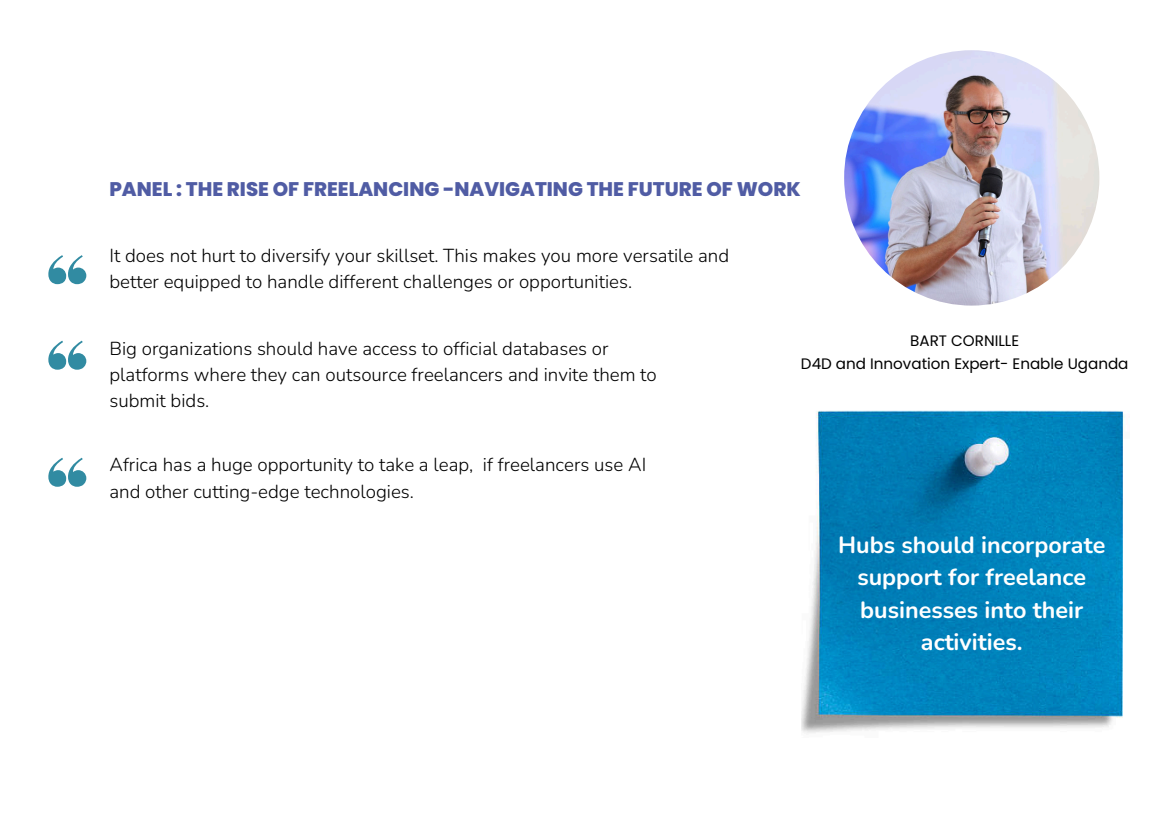
<style>
.page{position:relative;width:1163px;height:820px;background:#fff}
.page>*{position:absolute;margin:0;border:0;box-sizing:border-box;transform-origin:0 0}
.t1{font:700 23.31px/32.4px "Nunito";color:#fff;text-align:center}
.t2{font:800 19.69px "Poppins";color:#505ca4}
.t3{font:300 18.75px/25.8px "Nunito";color:#000}
.t4{font:15.12px "Poppins";color:#000}
</style>
<div class="page">
<img style="left:844px;top:50px;width:255px;height:255px;border-radius:50%">
<img style="left:801px;top:410px;width:324px;height:323px">
<svg style="left:48px;top:255px;width:38px;height:29px"></svg>
<svg style="left:48px;top:340px;width:38px;height:29px"></svg>
<svg style="left:48px;top:457px;width:38px;height:29px"></svg>
<h2 class="t2" style="left:109px;top:175px;width:692px">PANEL : THE RISE OF FREELANCING -NAVIGATING THE FUTURE OF WORK</h2>
<p class="t3" style="left:109px;top:243px;width:621px">It does not hurt to diversify your skillset. This makes you more versatile and better equipped to handle different challenges or opportunities.</p>
<p class="t3" style="left:109px;top:336px;width:549px">Big organizations should have access to official databases or platforms where they can outsource freelancers and invite them to submit bids.</p>
<h3 class="t3" style="left:109px;top:452px;width:538px;line-height:26.2px">Africa has a huge opportunity to take a leap, if freelancers use AI and other cutting-edge technologies.</h3>
<h3 class="t4" style="left:910px;top:330px;width:110px">BART CORNILLE</h3>
<h3 class="t4" style="left:801px;top:352px;width:329px">D4D and Innovation Expert- Enable Uganda</h3>
<p class="t1" style="left:838px;top:529px;width:269px">Hubs should incorporate support for freelance businesses into their activities.</p>
</div>
